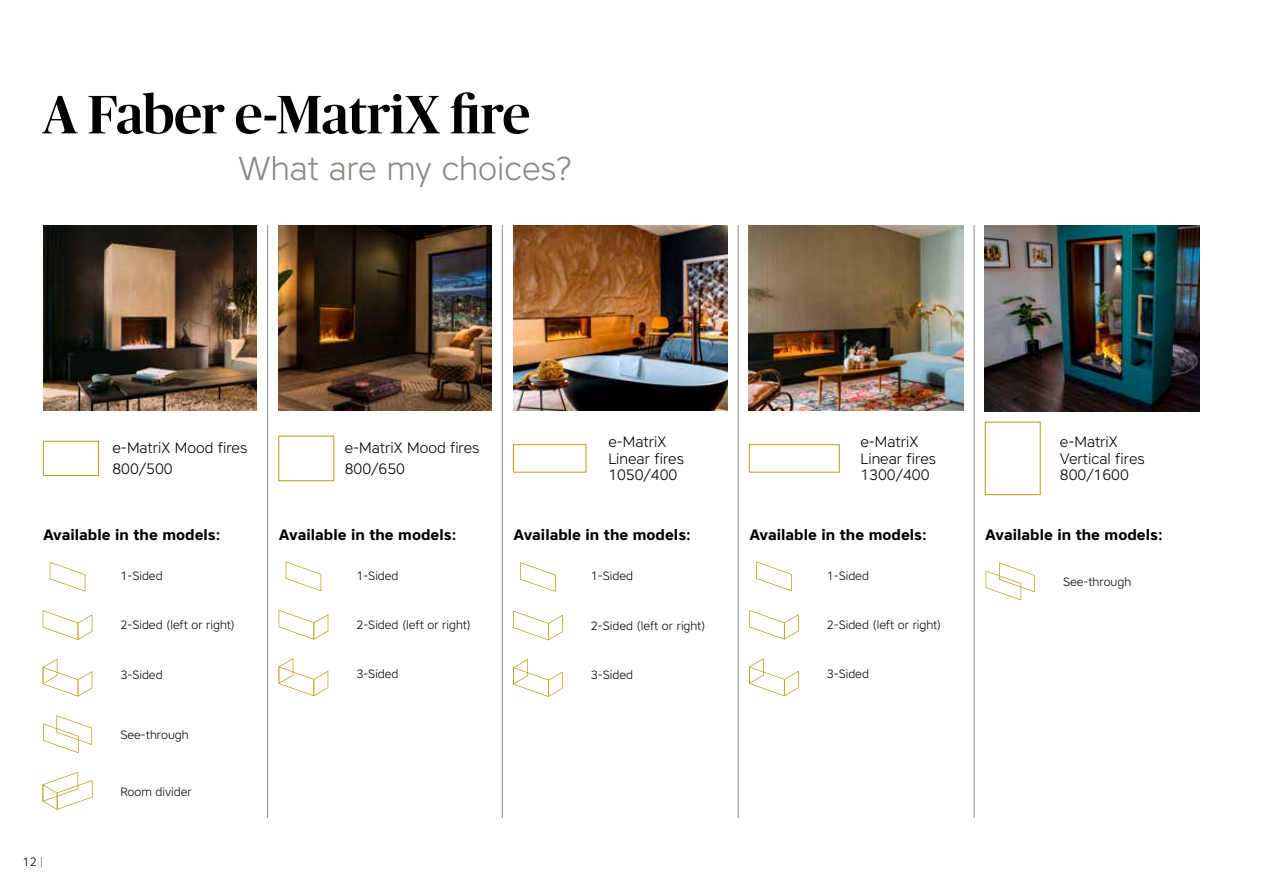
<style>
.page{position:relative;width:1263px;height:893px;background:#fff}
.page>*{position:absolute;margin:0;border:0;box-sizing:border-box;transform-origin:0 0}
.t1{font:500 54px "Publico Banner";color:#000}
.t2{font:300 33px "Core Sans A35";color:#8b8883}
.t3{font:300 15px/16.5px "Core Sans A35";color:#000}
.t4{font:700 15px "Core Sans A65";color:#000}
.t5{font:300 12px "Core Sans A35";color:#000}
.s1{font-family:"Publico Banner";font-weight:500}
</style>
<div class="page">
<hr style="left:267px;top:225px;width:1px;height:593px;background:#8b8883">
<hr style="left:502px;top:225px;width:1px;height:593px;background:#8b8883">
<hr style="left:738px;top:225px;width:1px;height:593px;background:#8b8883">
<hr style="left:974px;top:225px;width:1px;height:593px;background:#8b8883">
<img style="left:278px;top:225px;width:213px;height:186px">
<svg style="left:286px;top:562px;width:35px;height:29px"></svg>
<svg style="left:279px;top:610px;width:49px;height:30px"></svg>
<svg style="left:279px;top:658px;width:49px;height:38px"></svg>
<img style="left:513px;top:225px;width:214px;height:186px">
<div style="left:513px;top:444px;width:73px;height:29px;border:1px solid #b99d15"></div>
<svg style="left:520px;top:562px;width:36px;height:30px"></svg>
<svg style="left:513px;top:611px;width:50px;height:29px"></svg>
<svg style="left:513px;top:659px;width:50px;height:38px"></svg>
<img style="left:749px;top:225px;width:214px;height:186px">
<div style="left:749px;top:444px;width:91px;height:29px;border:1px solid #b99d15"></div>
<svg style="left:756px;top:562px;width:36px;height:29px"></svg>
<svg style="left:749px;top:610px;width:50px;height:30px"></svg>
<svg style="left:749px;top:658px;width:50px;height:38px"></svg>
<img style="left:985px;top:226px;width:214px;height:186px">
<div style="left:985px;top:422px;width:55px;height:73px;border:1px solid #b99d15"></div>
<svg style="left:985px;top:562px;width:50px;height:38px"></svg>
<img style="left:43px;top:225px;width:214px;height:186px">
<div style="left:43px;top:441px;width:56px;height:35px;border:1px solid #b99d15"></div>
<svg style="left:43px;top:610px;width:49px;height:30px"></svg>
<svg style="left:43px;top:659px;width:49px;height:37px"></svg>
<svg style="left:50px;top:562px;width:35px;height:29px"></svg>
<svg style="left:43px;top:772px;width:50px;height:38px"></svg>
<svg style="left:43px;top:715px;width:49px;height:38px"></svg>
<h1 class="t1" style="left:43px;top:77px;width:489px">A Faber e-MatriX fire</h1>
<h2 class="t2" style="left:238px;top:147px;width:336px">What are my choices?</h2>
<p class="t3" style="left:112px;top:437px;width:136px;line-height:21px">e-MatriX Mood fires<br>800/500</p>
<p class="t4" style="left:43px;top:525px;width:179px">Available in the models:</p>
<p class="t5" style="left:120px;top:568px;width:44px">1-Sided</p>
<p class="t5" style="left:120px;top:617px;width:116px">2-Sided (left or right)</p>
<p class="t5" style="left:120px;top:667px;width:44px">3-Sided</p>
<p class="t5" style="left:120px;top:727px;width:70px">See-through</p>
<p class="t5" style="left:23px;top:854px;width:21px">12 <span class="s1">|</span></p>
<p class="t5" style="left:120px;top:784px;width:73px">Room divider</p>
<p class="t3" style="left:345px;top:437px;width:136px;line-height:21px">e-MatriX Mood fires<br>800/650</p>
<p class="t4" style="left:279px;top:525px;width:179px">Available in the models:</p>
<p class="t5" style="left:356px;top:568px;width:44px">1-Sided</p>
<p class="t5" style="left:356px;top:617px;width:116px">2-Sided (left or right)</p>
<p class="t5" style="left:356px;top:666px;width:44px">3-Sided</p>
<p class="t3" style="left:608px;top:434px;width:77px">e-MatriX<br>Linear fires<br>1050/400</p>
<p class="t4" style="left:513px;top:525px;width:179px">Available in the models:</p>
<p class="t5" style="left:591px;top:568px;width:44px">1-Sided</p>
<p class="t5" style="left:591px;top:618px;width:116px">2-Sided (left or right)</p>
<p class="t5" style="left:591px;top:667px;width:44px">3-Sided</p>
<p class="t3" style="left:860px;top:434px;width:77px">e-MatriX<br>Linear fires<br>1300/400</p>
<p class="t4" style="left:749px;top:525px;width:179px">Available in the models:</p>
<p class="t5" style="left:827px;top:568px;width:44px">1-Sided</p>
<p class="t5" style="left:827px;top:617px;width:116px">2-Sided (left or right)</p>
<p class="t5" style="left:827px;top:666px;width:44px">3-Sided</p>
<p class="t3" style="left:1060px;top:434px;width:86px">e-MatriX<br>Vertical fires<br>800/1600</p>
<p class="t4" style="left:985px;top:525px;width:179px">Available in the models:</p>
<p class="t5" style="left:1063px;top:574px;width:70px">See-through</p>
</div>
